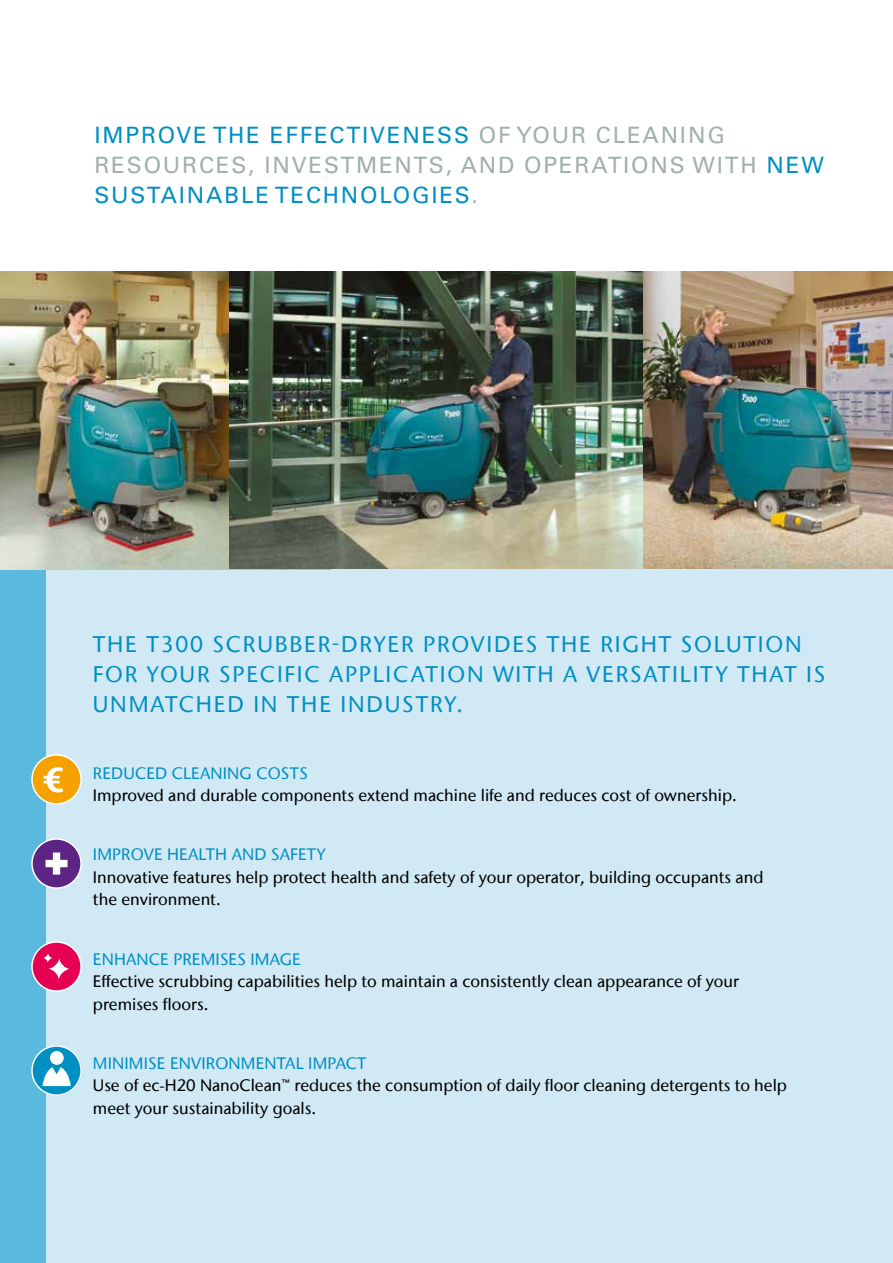
<style>
.page{position:relative;width:893px;height:1263px;background:#fff}
.page>*{position:absolute;margin:0;border:0;box-sizing:border-box;transform-origin:0 0}
.t1{font:700 34.5px "Stone Sans IIITC Com";color:#fff}
.t2{font:500 22.5px/30px "Stone Sans IIITC Com";letter-spacing:.08em;color:#008fc3}
.t3{font:22.5px/30px "Univers LT Std";letter-spacing:.08em;color:#a1afae}
.t4{font:500 16.5px/22.5px "Stone Sans IIITC Com";color:#000}
.t5{font:500 16.5px "Stone Sans IIITC Com";letter-spacing:.01em;color:#008fc3}
.s1{color:#008fc3}
</style>
<div class="page">
<div style="left:0;top:272px;width:893px;height:991px;background:#d1e9f5"></div>
<div style="left:0;top:569px;width:46px;height:694px;background:#59badd"></div>
<div style="left:32px;top:942px;width:49px;height:49px;background:#e50051;border-radius:50%"></div>
<div style="left:31px;top:941px;width:51px;height:51px;border:2px solid #fff;border-radius:50%"></div>
<svg style="left:43px;top:953px;width:10px;height:10px"></svg>
<svg style="left:48px;top:958px;width:22px;height:22px"></svg>
<div style="left:32px;top:839px;width:49px;height:49px;background:#5c2483;border-radius:50%"></div>
<div style="left:31px;top:838px;width:51px;height:51px;border:2px solid #fff;border-radius:50%"></div>
<svg style="left:46px;top:852px;width:22px;height:22px"></svg>
<svg style="left:32px;top:1046px;width:50px;height:50px"></svg>
<div style="left:31px;top:1045px;width:51px;height:51px;border:2px solid #fff;border-radius:50%"></div>
<div style="left:50px;top:1051px;width:14px;height:14px;background:#fff;border-radius:50%"></div>
<svg style="left:43px;top:1067px;width:28px;height:19px"></svg>
<img style="left:0;top:272px;width:230px;height:297px">
<img style="left:642px;top:272px;width:251px;height:297px">
<img style="left:230px;top:272px;width:412px;height:297px">
<hr style="left:892px;top:911px;width:1px;height:352px;background:#008fc3">
<div style="left:32px;top:755px;width:49px;height:49px;background:#f5a100;border-radius:50%"></div>
<div style="left:31px;top:754px;width:51px;height:51px;border:2px solid #fff;border-radius:50%"></div>
<h2 class="t3" style="left:94px;top:120px;width:731px"><span class="s1">IMPROVE THE EFFECTIVENESS</span> OF YOUR CLEANING<br>RESOURCES, INVESTMENTS, AND OPERATIONS WITH <span class="s1">NEW<br>SUSTAINABLE TECHNOLOGIES</span>.</h2>
<h1 class="t1" style="left:43px;top:758px;width:24px">€</h1>
<h2 class="t2" style="left:93px;top:629px;width:734px">THE T300 SCRUBBER-DRYER PROVIDES THE RIGHT SOLUTION<br>FOR YOUR SPECIFIC APPLICATION WITH A VERSATILITY THAT IS<br>UNMATCHED IN THE INDUSTRY.</h2>
<p class="t5" style="left:93px;top:762px;width:217px">REDUCED CLEANING COSTS</p>
<p class="t4" style="left:93px;top:784px;width:645px">Improved and durable components extend machine life and reduces cost of ownership.</p>
<p class="t5" style="left:93px;top:844px;width:234px">IMPROVE HEALTH AND SAFETY</p>
<p class="t4" style="left:93px;top:865px;width:672px">Innovative features help protect health and safety of your operator, building occupants and the environment.</p>
<p class="t5" style="left:93px;top:948px;width:209px">ENHANCE PREMISES IMAGE</p>
<p class="t4" style="left:93px;top:970px;width:648px">Effective scrubbing capabilities help to maintain a consistently clean appearance of your premises floors.</p>
<p class="t5" style="left:93px;top:1053px;width:275px">MINIMISE ENVIRONMENTAL IMPACT</p>
<p class="t4" style="left:93px;top:1074px;width:696px">Use of ec-H20 NanoClean™ reduces the consumption of daily floor cleaning detergents to help meet your sustainability goals.</p>
</div>
